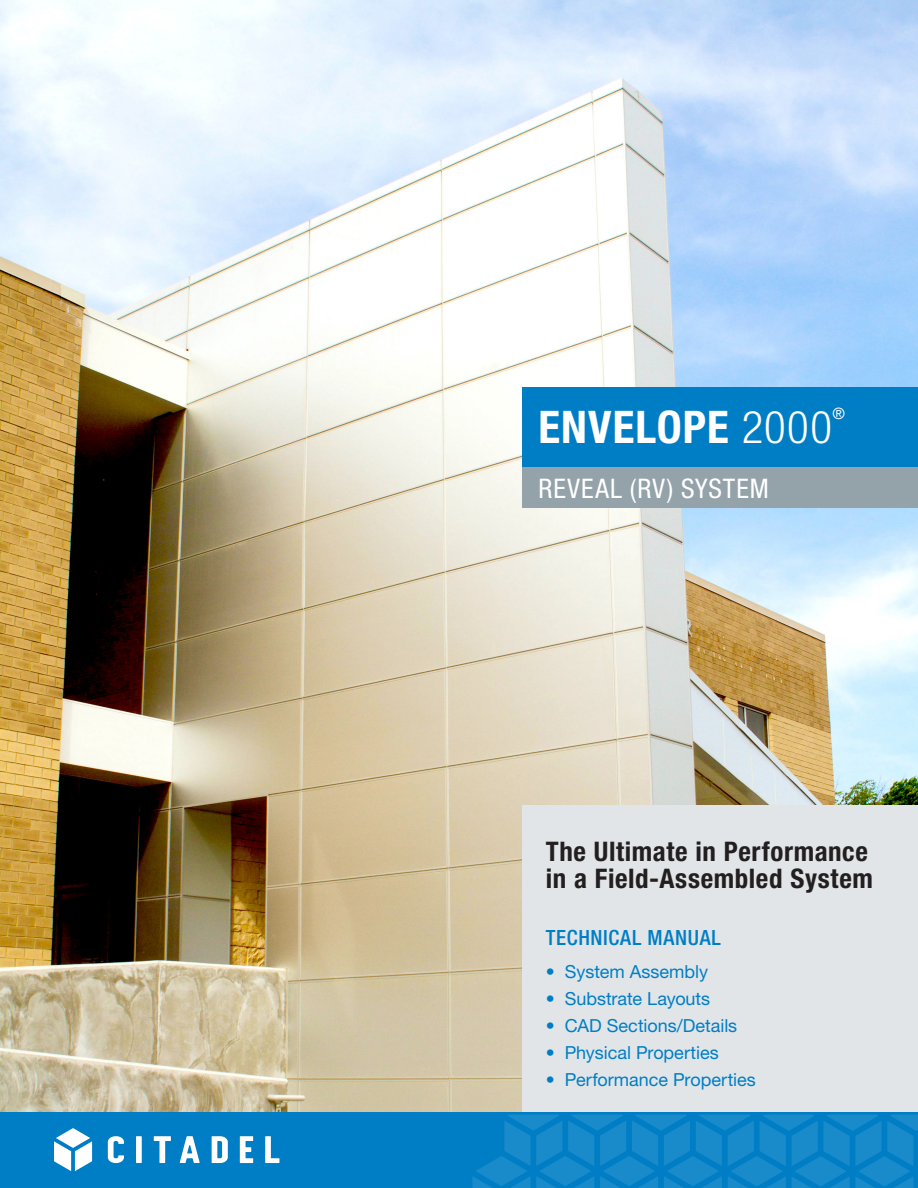
<style>
.page{position:relative;width:918px;height:1188px;background:#fff}
.page>*{position:absolute;margin:0;border:0;box-sizing:border-box;transform-origin:0 0}
.t1{font:700 condensed 45px "Helvetica Neue LT Std";letter-spacing:.02em;color:#fff}
.t2{font:700 condensed 27px "Helvetica Neue LT Std";letter-spacing:.025em;color:#231f20}
.t3{font:condensed 27px "Helvetica Neue LT Std";letter-spacing:.035em;color:#fff}
.t4{font:500 condensed 21px "Helvetica Neue LT Std";letter-spacing:.03em;color:#007ec5}
.t5{font:18px "Helvetica Neue LT Std";color:#007ec5}
.t6{font:condensed 15.75px "Helvetica Neue LT Std";color:#fff}
.s1{font-weight:300}
</style>
<div class="page">
<img style="left:0;top:0;width:918px;height:1112px">
<div style="left:523px;top:806px;width:395px;height:382px;background:#e1e5e8"></div>
<div style="left:523px;top:387px;width:395px;height:81px;background:#007ec5"></div>
<div style="left:523px;top:468px;width:395px;height:40px;background:#94a2aa"></div>
<div style="left:0;top:1112px;width:918px;height:76px;background:#007ec5"></div>
<svg style="left:473px;top:1115px;width:445px;height:73px"></svg>
<svg style="left:54px;top:1128px;width:38px;height:43px"></svg>
<svg style="left:154px;top:1136px;width:17px;height:27px"></svg>
<div style="left:136px;top:1136px;width:6px;height:27px;background:#fff"></div>
<svg style="left:265px;top:1136px;width:14px;height:27px"></svg>
<svg style="left:240px;top:1136px;width:13px;height:27px"></svg>
<svg style="left:212px;top:1136px;width:16px;height:27px"></svg>
<svg style="left:108px;top:1136px;width:16px;height:27px"></svg>
<svg style="left:180px;top:1136px;width:20px;height:27px"></svg>
<p class="t1" style="left:539px;top:400px;width:295px">ENVELOPE <span class="s1">2000</span></p>
<p class="t6" style="left:832px;top:405px;width:14px">®</p>
<p class="t3" style="left:539px;top:472px;width:232px">REVEAL (RV) SYSTEM</p>
<p class="t2" style="left:546px;top:835px;width:324px">The Ultimate in Performance</p>
<p class="t2" style="left:546px;top:862px;width:329px">in a Field-Assembled System</p>
<p class="t4" style="left:546px;top:926px;width:177px">TECHNICAL MANUAL</p>
<p class="t5" style="left:546px;top:961px;width:164px">• System Assembly</p>
<p class="t5" style="left:546px;top:988px;width:166px">• Substrate Layouts</p>
<p class="t5" style="left:546px;top:1015px;width:193px">• CAD Sections/Details</p>
<p class="t5" style="left:546px;top:1042px;width:174px">• Physical Properties</p>
<p class="t5" style="left:546px;top:1069px;width:212px">• Performance Properties</p>
</div>
